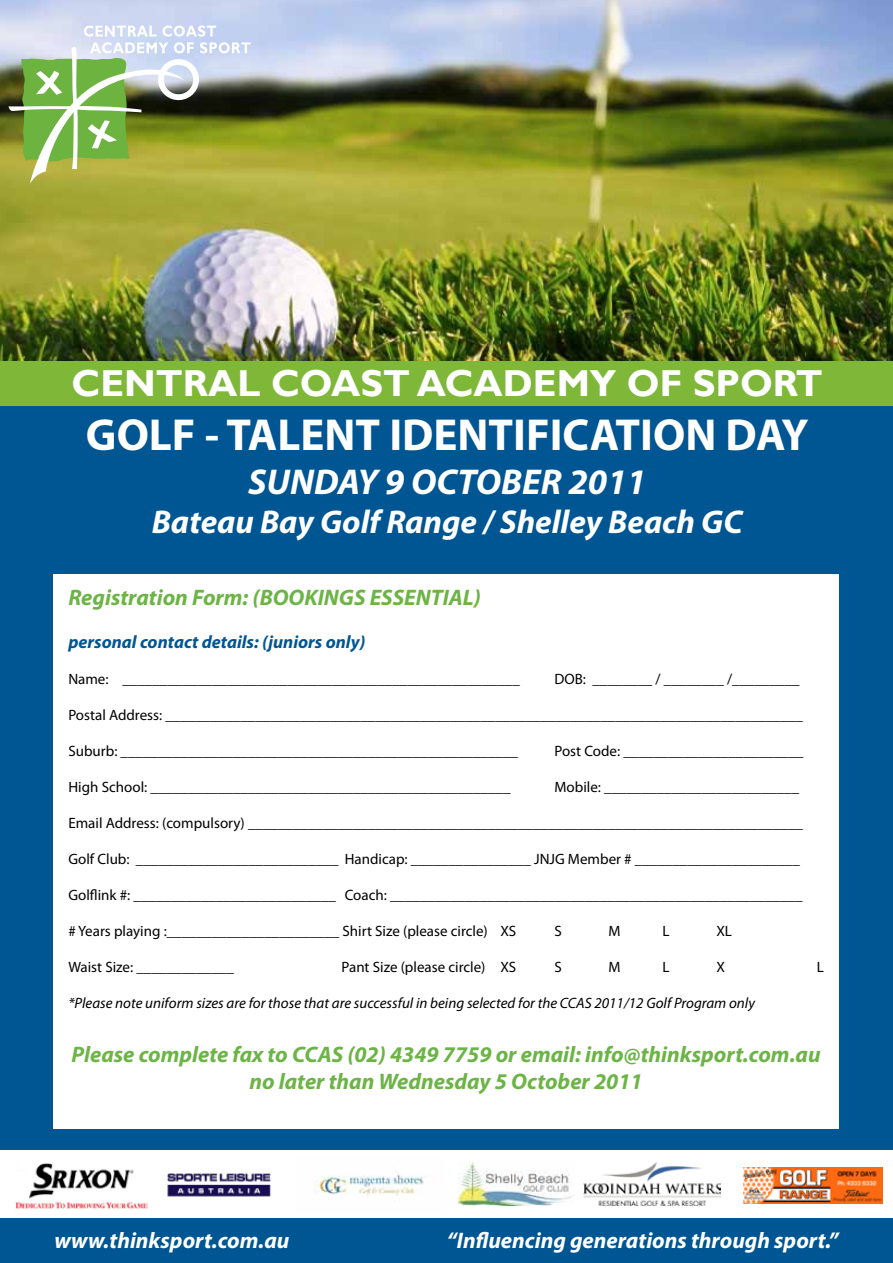
<style>
.page{position:relative;width:893px;height:1263px;background:#fff}
.page>*{position:absolute;margin:0;border:0;box-sizing:border-box;transform-origin:0 0}
.t1{font:700 45px "Myriad Pro";color:#fff}
.t2{font:700 37.5px "Gill Sans";color:#fff}
.t3{font:italic 700 36px "Myriad Pro";color:#fff}
.t4{font:italic 700 33px "Myriad Pro";color:#fff}
.t5{font:italic 700 22.5px/27px "Myriad Pro";color:#6cb445;text-align:center}
.t6{font:italic 700 22.5px "Myriad Pro";color:#fff}
.t7{font:italic 700 18px "Myriad Pro";color:#005692}
.t8{font:15px "Myriad Pro";color:#000}
.t9{font:italic 15px "Myriad Pro";color:#000}
</style>
<div class="page">
<img style="left:0;top:0;width:893px;height:361px">
<div style="left:0;top:373px;width:893px;height:890px;background:#005692"></div>
<div style="left:0;top:361px;width:893px;height:45px;background:#7fb739"></div>
<div style="left:53px;top:574px;width:786px;height:554px;background:#fff"></div>
<div style="left:0;top:1150px;width:893px;height:67px;background:#fff"></div>
<svg style="left:9px;top:26px;width:242px;height:158px;background:#a0b27a"></svg>
<img style="left:15px;top:1163px;width:132px;height:46px">
<img style="left:167px;top:1173px;width:104px;height:24px">
<img style="left:315px;top:1174px;width:111px;height:22px">
<img style="left:458px;top:1162px;width:117px;height:44px">
<img style="left:584px;top:1162px;width:137px;height:44px">
<img style="left:743px;top:1167px;width:139px;height:36px">
<h2 class="t2" style="left:72px;top:361px;width:753px">CENTRAL COAST ACADEMY OF SPORT</h2>
<h1 class="t1" style="left:86px;top:406px;width:724px">GOLF - TALENT IDENTIFICATION DAY</h1>
<h3 class="t3" style="left:248px;top:458px;width:400px">SUNDAY 9 OCTOBER 2011</h3>
<h3 class="t4" style="left:152px;top:501px;width:592px">Bateau Bay Golf Range / Shelley Beach GC</h3>
<h3 class="t5" style="left:68px;top:583px;width:414px">Registration Form: (BOOKINGS ESSENTIAL)</h3>
<p class="t7" style="left:68px;top:630px;width:298px">personal contact details: (juniors only)</p>
<p class="t8" style="left:68px;top:670px;width:453px">Name: _____________________________________________________</p>
<p class="t8" style="left:554px;top:670px;width:247px">DOB: ________ / ________ /_________</p>
<p class="t8" style="left:68px;top:706px;width:736px">Postal Address: _____________________________________________________________________________________</p>
<p class="t8" style="left:68px;top:742px;width:451px">Suburb: _____________________________________________________</p>
<p class="t8" style="left:554px;top:742px;width:250px">Post Code: ________________________</p>
<p class="t8" style="left:68px;top:778px;width:444px">High School: ________________________________________________</p>
<p class="t8" style="left:554px;top:778px;width:246px">Mobile: __________________________</p>
<p class="t8" style="left:68px;top:814px;width:736px">Email Address: (compulsory) __________________________________________________________________________</p>
<p class="t8" style="left:68px;top:850px;width:733px">Golf Club: ___________________________ Handicap: ________________ JNJG Member # ______________________</p>
<p class="t8" style="left:68px;top:886px;width:736px">Golflink #: ___________________________ Coach: _______________________________________________________</p>
<p class="t8" style="left:68px;top:922px;width:449px"># Years playing :_______________________ Shirt Size (please circle) XS</p>
<p class="t8" style="left:554px;top:922px;width:9px">S</p>
<p class="t8" style="left:608px;top:922px;width:14px">M</p>
<p class="t8" style="left:662px;top:922px;width:9px">L</p>
<p class="t8" style="left:716px;top:922px;width:17px">XL</p>
<p class="t8" style="left:68px;top:958px;width:167px">Waist Size: _____________</p>
<p class="t8" style="left:342px;top:958px;width:176px">Pant Size (please circle) XS</p>
<p class="t8" style="left:554px;top:958px;width:9px">S</p>
<p class="t8" style="left:608px;top:958px;width:14px">M</p>
<p class="t8" style="left:662px;top:958px;width:9px">L</p>
<p class="t8" style="left:716px;top:958px;width:10px">X</p>
<p class="t8" style="left:817px;top:958px;width:9px">L</p>
<p class="t9" style="left:68px;top:994px;width:688px">*Please note uniform sizes are for those that are successful in being selected for the CCAS 2011/12 Golf Program only</p>
<h3 class="t5" style="left:72px;top:1040px;width:750px">Please complete fax to CCAS (02) 4349 7759 or email: info@thinksport.com.au no later than Wednesday 5 October 2011</h3>
<h3 class="t6" style="left:54px;top:1226px;width:237px">www.thinksport.com.au</h3>
<h3 class="t6" style="left:447px;top:1226px;width:393px">“Influencing generations through sport.”</h3>
</div>
